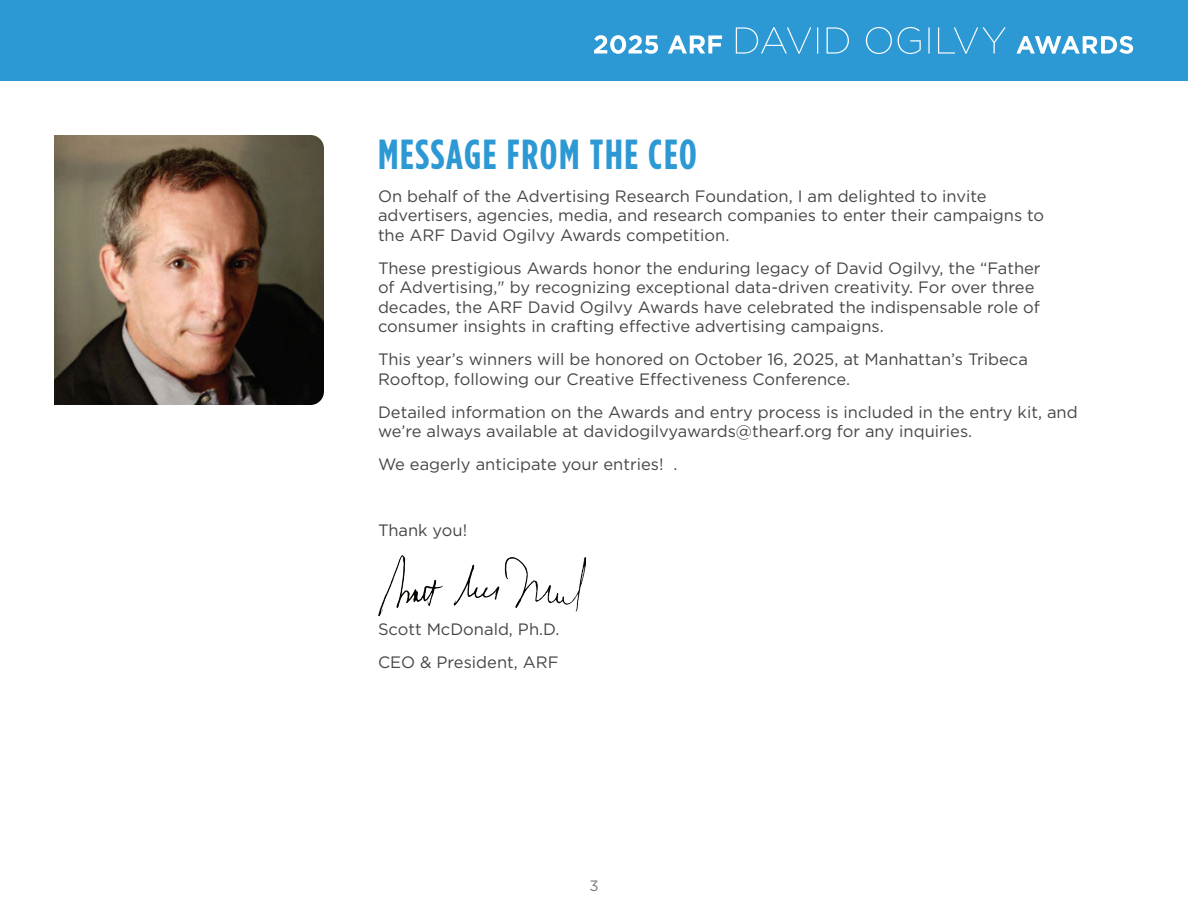
<style>
.page{position:relative;width:1188px;height:918px;background:#fff}
.page>*{position:absolute;margin:0;border:0;box-sizing:border-box;transform-origin:0 0}
.t1{font:700 42px "Gotham Condensed";letter-spacing:.04em;color:#2c98d4}
.t2{font:16.5px/19.5px "Gotham";color:#454646}
.t3{font:15px "Gotham";color:#787877}
</style>
<div class="page">
<div style="left:0;top:0;width:1188px;height:81px;background:#2c98d4"></div>
<svg style="left:736px;top:27px;width:397px;height:27px"></svg>
<svg style="left:594px;top:35px;width:64px;height:19px"></svg>
<svg style="left:668px;top:35px;width:54px;height:19px"></svg>
<img style="left:54px;top:135px;width:270px;height:270px">
<img style="left:378px;top:555px;width:207px;height:61px">
<h1 class="t1" style="left:378px;top:129px;width:320px">MESSAGE FROM THE CEO</h1>
<p class="t2" style="left:378px;top:186px;width:668px">On behalf of the Advertising Research Foundation, I am delighted to invite advertisers, agencies, media, and research companies to enter their campaigns to the ARF David Ogilvy Awards competition.</p>
<p class="t2" style="left:378px;top:258px;width:664px">These prestigious Awards honor the enduring legacy of David Ogilvy, the “Father of Advertising," by recognizing exceptional data-driven creativity. For over three decades, the ARF David Ogilvy Awards have celebrated the indispensable role of consumer insights in crafting effective advertising campaigns.</p>
<p class="t2" style="left:378px;top:349px;width:651px">This year’s winners will be honored on October 16, 2025, at Manhattan’s Tribeca<br>Rooftop, following our Creative Effectiveness Conference.</p>
<p class="t2" style="left:378px;top:402px;width:701px">Detailed information on the Awards and entry process is included in the entry kit, and we’re always available at davidogilvyawards@thearf.org for any inquiries.</p>
<p class="t2" style="left:378px;top:454px;width:301px">We eagerly anticipate your entries! .</p>
<p class="t2" style="left:378px;top:520px;width:91px">Thank you!</p>
<p class="t2" style="left:378px;top:612px;width:183px;line-height:33px">Scott McDonald, Ph.D.<br>CEO &amp; President, ARF</p>
<p class="t3" style="left:589px;top:876px;width:11px">3</p>
</div>
